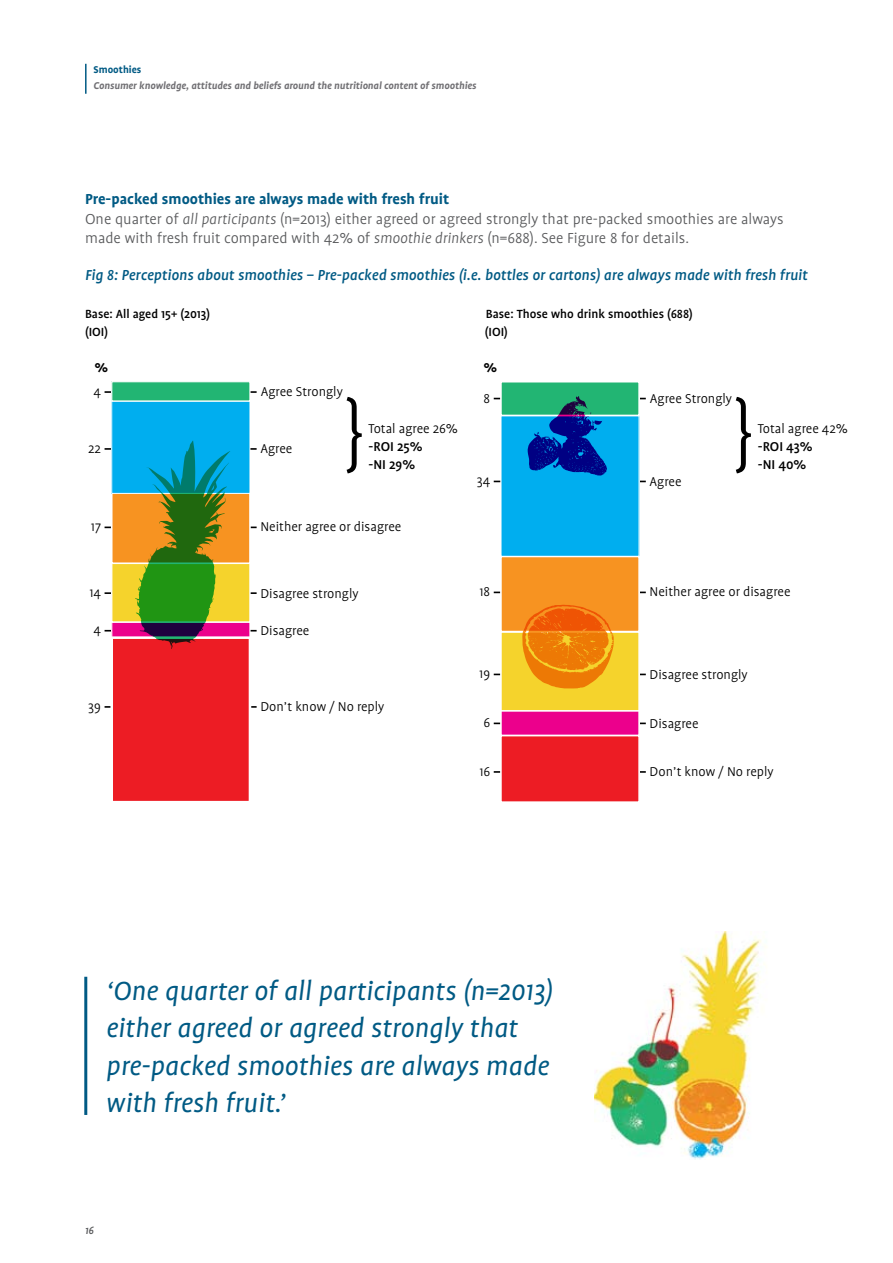
<style>
.page{position:relative;width:893px;height:1263px;background:#fff}
.page>*{position:absolute;margin:0;border:0;box-sizing:border-box;transform-origin:0 0}
.t1{font:300 80.55px "Profile";color:#000}
.t2{font:italic 30px/37.5px "Profile";color:#005a84}
.t3{font:300 16.5px/19.5px "Profile";color:#58595b}
.t4{font:italic 500 16.5px "Profile";color:#005a84}
.t5{font:300 14.7px "Profile";color:#000}
.t6{font:500 14.7px/17.5px "Profile";color:#000}
.t7{font:700 14.7px "Profile";color:#000}
.t8{font:500 13.5px "Profile";color:#000}
.t9{font:italic 500 12px "Profile";color:#58595b}
.t10{font:italic 700 11.25px "Profile";color:#717074}
.t11{font:700 11.25px "Profile";color:#005a84}
.s1{font-weight:700;color:#005a84}
.s2{font-style:italic}
</style>
<div class="page">
<hr style="left:85px;top:64px;width:2px;height:30px;background:#005a84">
<hr style="left:494px;top:771px;width:152px;height:2px;background:#000">
<hr style="left:494px;top:722px;width:152px;height:2px;background:#000">
<hr style="left:494px;top:674px;width:152px;height:1px;background:#000">
<hr style="left:494px;top:592px;width:152px;height:1px;background:#000">
<div style="left:501px;top:707px;width:138px;height:29px;background:#ec008c"></div>
<hr style="left:494px;top:481px;width:152px;height:1px;background:#000">
<hr style="left:494px;top:398px;width:152px;height:1px;background:#000">
<div style="left:501px;top:632px;width:138px;height:79px;background:#f5d32c"></div>
<div style="left:500px;top:631px;width:140px;height:81px;border:2px solid #fff"></div>
<div style="left:501px;top:556px;width:138px;height:76px;background:#f79321"></div>
<div style="left:500px;top:556px;width:140px;height:76px;border:2px solid #fff"></div>
<div style="left:501px;top:735px;width:138px;height:67px;background:#ed1c24"></div>
<div style="left:500px;top:735px;width:140px;height:68px;border:2px solid #fff"></div>
<div style="left:501px;top:416px;width:138px;height:140px;background:#00aeef"></div>
<div style="left:500px;top:415px;width:140px;height:142px;border:1px solid #fff"></div>
<div style="left:501px;top:382px;width:138px;height:33px;background:#22b573"></div>
<div style="left:500px;top:381px;width:140px;height:35px;border:2px solid #fff"></div>
<svg style="left:522px;top:605px;width:92px;height:83px"></svg>
<svg style="left:528px;top:396px;width:79px;height:79px"></svg>
<hr style="left:105px;top:706px;width:152px;height:2px;background:#000">
<hr style="left:105px;top:630px;width:152px;height:1px;background:#000">
<hr style="left:105px;top:592px;width:152px;height:2px;background:#000">
<hr style="left:105px;top:526px;width:152px;height:2px;background:#000">
<div style="left:112px;top:622px;width:138px;height:16px;background:#ec008c"></div>
<div style="left:111px;top:621px;width:140px;height:18px;border:1px solid #fff"></div>
<hr style="left:105px;top:448px;width:152px;height:2px;background:#000">
<hr style="left:105px;top:391px;width:152px;height:2px;background:#000">
<div style="left:112px;top:563px;width:138px;height:59px;background:#f5d32c"></div>
<div style="left:111px;top:562px;width:140px;height:61px;border:1px solid #fff"></div>
<div style="left:112px;top:493px;width:138px;height:70px;background:#f79321"></div>
<div style="left:111px;top:492px;width:140px;height:72px;border:2px solid #fff"></div>
<div style="left:112px;top:638px;width:138px;height:164px;background:#ed1c24"></div>
<div style="left:110px;top:636px;width:141px;height:167px;border:3px solid #fff"></div>
<div style="left:112px;top:401px;width:138px;height:92px;background:#00aeef"></div>
<div style="left:111px;top:400px;width:139px;height:94px;border:1px solid #fff"></div>
<div style="left:112px;top:382px;width:138px;height:19px;background:#22b573"></div>
<div style="left:111px;top:381px;width:140px;height:21px;border:1px solid #fff"></div>
<svg style="left:135px;top:441px;width:95px;height:208px"></svg>
<hr style="left:84px;top:977px;width:3px;height:138px;background:#005a84">
<img style="left:595px;top:931px;width:166px;height:229px">
<p class="t11" style="left:94px;top:63px;width:49px">Smoothies</p>
<p class="t10" style="left:94px;top:80px;width:384px">Consumer knowledge, attitudes and beliefs around the nutritional content of smoothies</p>
<p class="t3" style="left:85px;top:190px;width:700px"><span class="s1">Pre-packed smoothies are always made with fresh fruit<br></span>One quarter of <span class="s2">all participants</span> (n=2013) either agreed or agreed strongly that pre-packed smoothies are always made with fresh fruit compared with 42% of <span class="s2">smoothie drinkers</span> (n=688). See Figure 8 for details.</p>
<p class="t4" style="left:85px;top:266px;width:724px">Fig 8: Perceptions about smoothies – Pre-packed smoothies (i.e. bottles or cartons) are always made with fresh fruit</p>
<p class="t8" style="left:85px;top:307px;width:127px">Base: All aged 15+ (2013)</p>
<p class="t8" style="left:486px;top:307px;width:208px">Base: Those who drink smoothies (688)</p>
<p class="t8" style="left:85px;top:325px;width:25px">(IOI)</p>
<p class="t8" style="left:485px;top:325px;width:25px">(IOI)</p>
<p class="t7" style="left:95px;top:359px;width:15px">%</p>
<p class="t7" style="left:484px;top:359px;width:15px">%</p>
<p class="t5" style="left:94px;top:384px;width:9px">4</p>
<p class="t5" style="left:88px;top:441px;width:14px">22</p>
<p class="t5" style="left:261px;top:384px;width:84px">Agree Strongly</p>
<h1 class="t1" style="left:345px;top:390px;width:21px">}</h1>
<p class="t5" style="left:369px;top:421px;width:91px">Total agree 26%</p>
<p class="t6" style="left:369px;top:438px;width:55px">-ROI 25% -NI 29%</p>
<p class="t5" style="left:260px;top:441px;width:33px">Agree</p>
<p class="t5" style="left:484px;top:390px;width:8px">8</p>
<p class="t5" style="left:477px;top:473px;width:15px">34</p>
<p class="t5" style="left:91px;top:519px;width:12px">17</p>
<p class="t5" style="left:260px;top:519px;width:142px">Neither agree or disagree</p>
<p class="t5" style="left:90px;top:585px;width:13px">14</p>
<p class="t5" style="left:94px;top:622px;width:9px">4</p>
<p class="t5" style="left:260px;top:585px;width:100px">Disagree strongly</p>
<p class="t5" style="left:260px;top:623px;width:50px">Disagree</p>
<p class="t5" style="left:479px;top:584px;width:12px">18</p>
<p class="t5" style="left:479px;top:666px;width:12px">19</p>
<p class="t5" style="left:88px;top:699px;width:14px">39</p>
<p class="t5" style="left:260px;top:699px;width:125px">Don’t know / No reply</p>
<p class="t5" style="left:483px;top:715px;width:8px">6</p>
<p class="t5" style="left:479px;top:764px;width:12px">16</p>
<h2 class="t2" style="left:106px;top:972px;width:448px">‘One quarter of all participants (n=2013) either agreed or agreed strongly that pre-packed smoothies are always made with fresh fruit.’</h2>
<p class="t9" style="left:85px;top:1224px;width:10px">16</p>
<p class="t5" style="left:650px;top:390px;width:84px">Agree Strongly</p>
<h1 class="t1" style="left:734px;top:390px;width:21px">}</h1>
<p class="t5" style="left:758px;top:421px;width:92px">Total agree 42%</p>
<p class="t6" style="left:758px;top:438px;width:56px">-ROI 43% -NI 40%</p>
<p class="t5" style="left:650px;top:474px;width:33px">Agree</p>
<p class="t5" style="left:650px;top:584px;width:142px">Neither agree or disagree</p>
<p class="t5" style="left:650px;top:667px;width:100px">Disagree strongly</p>
<p class="t5" style="left:650px;top:716px;width:50px">Disagree</p>
<p class="t5" style="left:650px;top:764px;width:125px">Don’t know / No reply</p>
</div>
